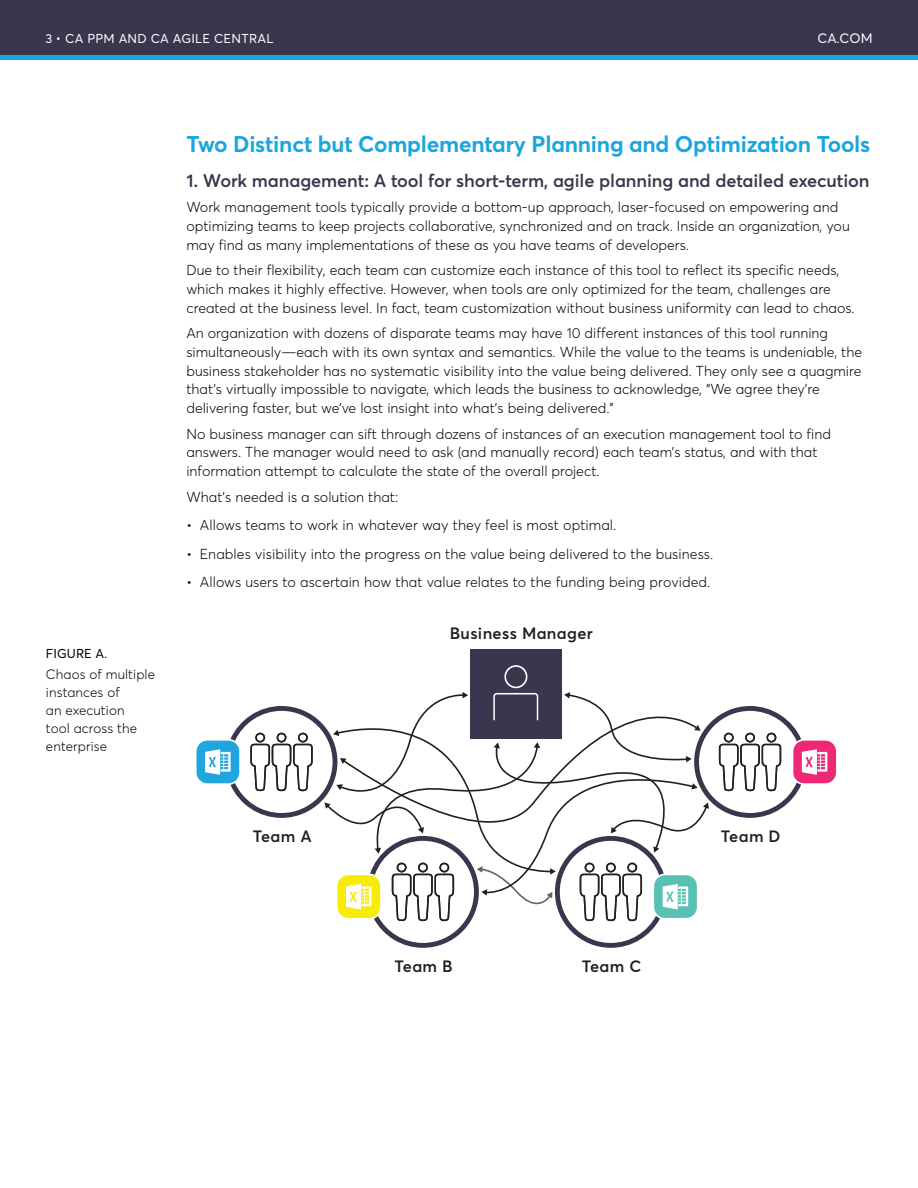
<style>
.page{position:relative;width:918px;height:1188px;background:#fff}
.page>*{position:absolute;margin:0;border:0;box-sizing:border-box;transform-origin:0 0}
.t1{font:700 22.5px "Averta";letter-spacing:-.01em;color:#1ca6df}
.Subhead_1{font:600 18px "Averta";letter-spacing:-.005em;color:#39364d}
.t2{font:600 16.2px "Averta";letter-spacing:.02em;color:#231f20}
.Body_Copy{font:300 14.25px/18.8px "Averta";color:#000}
.Figure_Body{font:300 13.5px/18px "Averta";letter-spacing:.005em;color:#000}
.eyebrow-ca_com{font:13.5px "Averta";color:#fff}
.t3{font:12.75px "Averta";letter-spacing:.02em;color:#fff}
.Figure_Header{font:12.75px "Averta";letter-spacing:.005em;color:#000}
</style>
<div class="page">
<div style="left:0;top:53px;width:918px;height:7px;background:#1ca6df"></div>
<div style="left:0;top:0;width:918px;height:55px;background:#39364d"></div>
<div style="left:470px;top:649px;width:92px;height:90px;background:#39364d"></div>
<svg style="left:197px;top:665px;width:639px;height:283px"></svg>
<p class="t3" style="left:45px;top:30px;width:230px">3 • CA PPM AND CA AGILE CENTRAL</p>
<p class="eyebrow-ca_com" style="left:817px;top:30px;width:57px">CA.COM</p>
<p class="t1" style="left:186px;top:130px;width:685px">Two Distinct but Complementary Planning and Optimization Tools</p>
<p class="Subhead_1" style="left:186px;top:169px;width:685px">1. Work management: A tool for short-term, agile planning and detailed execution</p>
<p class="Body_Copy" style="left:186px;top:198px;width:665px">Work management tools typically provide a bottom-up approach, laser-focused on empowering and optimizing teams to keep projects collaborative, synchronized and on track. Inside an organization, you may find as many implementations of these as you have teams of developers.</p>
<p class="Body_Copy" style="left:186px;top:261px;width:670px">Due to their flexibility, each team can customize each instance of this tool to reflect its specific needs, which makes it highly effective. However, when tools are only optimized for the team, challenges are created at the business level. In fact, team customization without business uniformity can lead to chaos.</p>
<p class="Body_Copy" style="left:186px;top:324px;width:677px">An organization with dozens of disparate teams may have 10 different instances of this tool running simultaneously—each with its own syntax and semantics. While the value to the teams is undeniable, the business stakeholder has no systematic visibility into the value being delivered. They only see a quagmire that’s virtually impossible to navigate, which leads the business to acknowledge, “We agree they’re delivering faster, but we’ve lost insight into what’s being delivered.”</p>
<p class="Body_Copy" style="left:186px;top:424px;width:646px">No business manager can sift through dozens of instances of an execution management tool to find answers. The manager would need to ask (and manually record) each team’s status, and with that information attempt to calculate the state of the overall project.</p>
<p class="Body_Copy" style="left:186px;top:487px;width:213px">What’s needed is a solution that:</p>
<p class="Body_Copy" style="left:186px;top:516px;width:431px">• Allows teams to work in whatever way they feel is most optimal.</p>
<p class="Body_Copy" style="left:186px;top:544px;width:528px">• Enables visibility into the progress on the value being delivered to the business.</p>
<p class="Body_Copy" style="left:186px;top:573px;width:526px">• Allows users to ascertain how that value relates to the funding being provided.</p>
<p class="Figure_Header" style="left:46px;top:645px;width:63px">FIGURE A.</p>
<p class="Figure_Body" style="left:46px;top:665px;width:111px">Chaos of multiple instances of<br>an execution<br>tool across the enterprise</p>
<p class="t2" style="left:253px;top:826px;width:60px">Team A</p>
<p class="t2" style="left:450px;top:623px;width:145px">Business Manager</p>
<p class="t2" style="left:394px;top:956px;width:60px">Team B</p>
<p class="t2" style="left:582px;top:956px;width:61px">Team C</p>
<p class="t2" style="left:721px;top:826px;width:61px">Team D</p>
</div>
